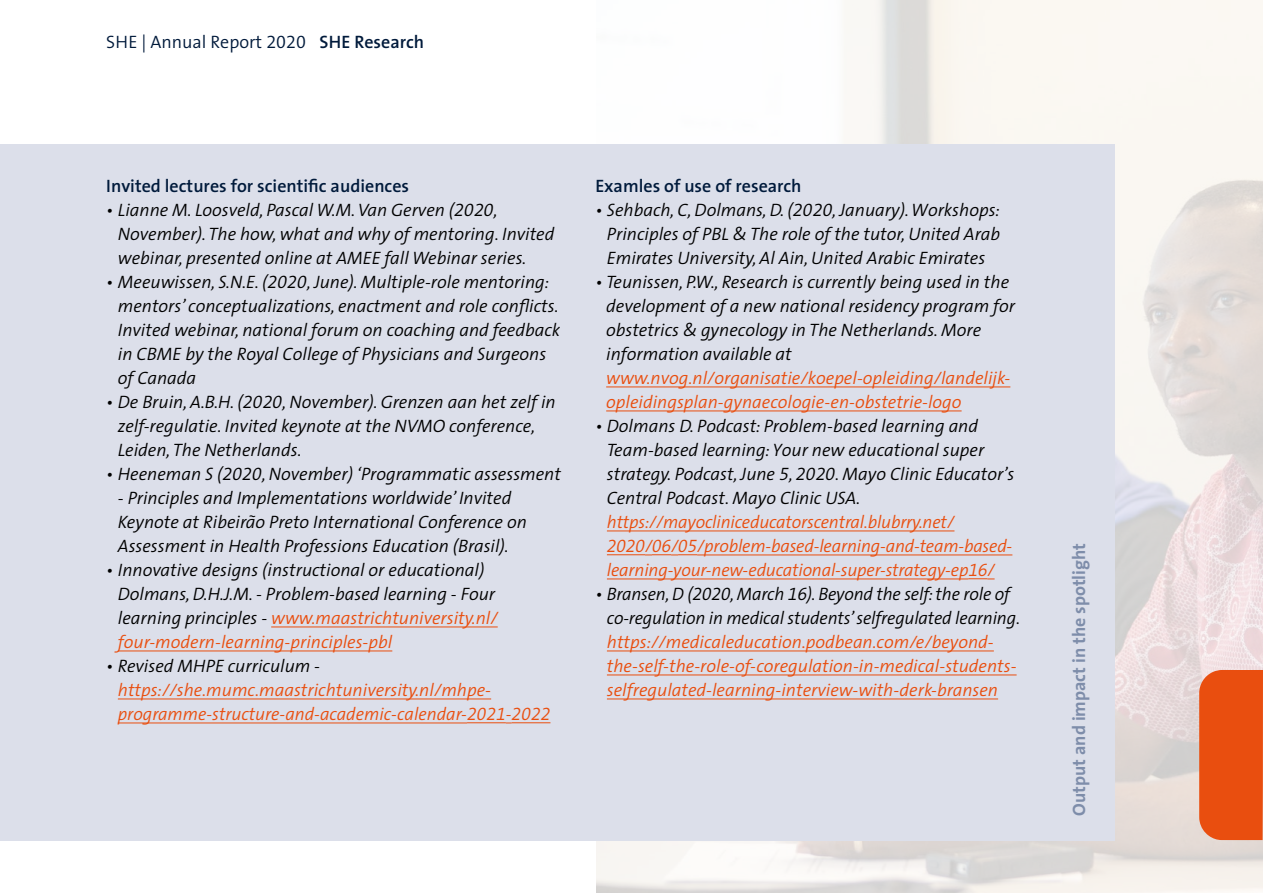
<style>
.page{position:relative;width:1263px;height:893px;background:#fff}
.page>*{position:absolute;margin:0;border:0;box-sizing:border-box;transform-origin:0 0}
.t1{font:italic 300 18px/24px "The Sans";color:#000}
.t2{font:italic 300 18px/24px "The Sans";color:#e94e0f}
.t3{font:600 18px "The Sans";color:#001a3b}
.t4{font:300 18px "The Sans";color:#001a3b}
.t5{font:700 18px "The Sans";color:#7e8daa}
.s1{font-family:"The Sans Semi Light Expert";font-weight:400}
.s2{font-weight:600}
.s3{font-family:"The Sans Semi Light Italic Exp";font-weight:400;font-style:normal}
.s4{color:#e94e0f}
</style>
<div class="page">
<img style="left:596px;top:0;width:667px;height:893px">
<div style="left:0;top:144px;width:1114px;height:696px;background:#dcdfea"></div>
<hr style="left:271px;top:627px;width:227px;height:1px;background:#e94e0f">
<hr style="left:118px;top:651px;width:274px;height:1px;background:#e94e0f">
<hr style="left:118px;top:699px;width:373px;height:1px;background:#e94e0f">
<hr style="left:118px;top:723px;width:349px;height:1px;background:#e94e0f">
<hr style="left:467px;top:722px;width:39px;height:1px;background:#e94e0f">
<hr style="left:512px;top:722px;width:38px;height:1px;background:#e94e0f">
<hr style="left:606px;top:387px;width:404px;height:1px;background:#e94e0f">
<hr style="left:606px;top:411px;width:355px;height:1px;background:#e94e0f">
<hr style="left:607px;top:531px;width:347px;height:1px;background:#e94e0f">
<hr style="left:607px;top:554px;width:38px;height:1px;background:#e94e0f">
<svg style="left:645px;top:554px;width:52px;height:2px"></svg>
<hr style="left:697px;top:555px;width:315px;height:1px;background:#e94e0f">
<hr style="left:607px;top:579px;width:361px;height:1px;background:#e94e0f">
<svg style="left:968px;top:578px;width:26px;height:2px"></svg>
<hr style="left:607px;top:651px;width:387px;height:1px;background:#e94e0f">
<hr style="left:607px;top:675px;width:410px;height:1px;background:#e94e0f">
<hr style="left:607px;top:699px;width:391px;height:1px;background:#e94e0f">
<div style="left:1199px;top:670px;width:64px;height:170px;background:#e94e0f"></div>
<p class="t4" style="left:106px;top:27px;width:319px">SHE | Annual Report <span class="s1">2020</span> <span class="s2">SHE Research</span></p>
<p class="t3" style="left:106px;top:171px;width:304px">Invited lectures for scientific audiences</p>
<p class="t1" style="left:118px;top:197px;width:438px;text-indent:-12px">• Lianne M. Loosveld, Pascal W.M. Van Gerven (<span class="s3">2020</span>,<br>November). The how, what and why of mentoring. Invited webinar, presented online at AMEE fall Webinar series.</p>
<p class="t1" style="left:118px;top:269px;width:444px;text-indent:-12px">• Meeuwissen, S.N.E. (<span class="s3">2020</span>, June). Multiple-role mentoring: mentors’ conceptualizations, enactment and role conflicts.<br>Invited webinar, national forum on coaching and feedback in CBME by the Royal College of Physicians and Surgeons of Canada</p>
<p class="t1" style="left:118px;top:389px;width:439px;text-indent:-12px">• De Bruin, A.B.H. (<span class="s3">2020</span>, November). Grenzen aan het zelf in zelf-regulatie. Invited keynote at the NVMO conference,<br>Leiden, The Netherlands.</p>
<p class="t1" style="left:106px;top:461px;width:456px">• Heeneman S (<span class="s3">2020</span>, November) ‘Programmatic assessment</p>
<p class="t1" style="left:118px;top:485px;width:410px">- Principles and Implementations worldwide’ Invited<br>Keynote at Ribeirão Preto International Conference on<br>Assessment in Health Professions Education (Brasil).</p>
<p class="t1" style="left:118px;top:557px;width:381px;text-indent:-12px">• Innovative designs (instructional or educational)<br>Dolmans, D.H.J.M. - Problem-based learning - Four learning principles - <span class="s4">www.maastrichtuniversity.nl/ four-modern-learning-principles-pbl</span></p>
<p class="t1" style="left:106px;top:653px;width:215px">• Revised MHPE curriculum -</p>
<p class="t2" style="left:118px;top:677px;width:434px">https://she.mumc.maastrichtuniversity.nl/mhpe&shy;programme-structure-and-academic-calendar-<span class="s3">2021</span>-<span class="s3">2022</span></p>
<p class="t3" style="left:595px;top:171px;width:208px">Examles of use of research</p>
<p class="t1" style="left:607px;top:197px;width:395px;text-align:justify;text-indent:-12px">• Sehbach, C, Dolmans, D. (<span class="s3">2020</span>, January). Workshops:<br>Principles of PBL &amp; The role of the tutor, United Arab Emirates University, Al Ain, United Arabic Emirates</p>
<p class="t1" style="left:606px;top:269px;width:410px;text-indent:-11px">• Teunissen, P.W., Research is currently being used in the development of a new national residency program for obstetrics &amp; gynecology in The Netherlands. More information available at</p>
<p class="t2" style="left:606px;top:365px;width:406px">www.nvog.nl/organisatie/koepel-opleiding/landelijk&shy;opleidingsplan-gynaecologie-en-obstetrie-logo</p>
<p class="t1" style="left:607px;top:413px;width:409px;text-indent:-12px">• Dolmans D. Podcast: Problem-based learning and Team-based learning: Your new educational super strategy. Podcast, June <span class="s3">5</span>, <span class="s3">2020</span>. Mayo Clinic Educator’s Central Podcast. Mayo Clinic USA.</p>
<p class="t2" style="left:607px;top:509px;width:407px">https://mayocliniceducatorscentral.blubrry.net/<br><span class="s3">2020</span>/<span class="s3">06</span>/<span class="s3">05</span>/problem-based-learning-and-team-based&shy;learning-your-new-educational-super-strategy-ep<span class="s3">16</span>/</p>
<p class="t1" style="left:607px;top:581px;width:415px;text-indent:-12px">• Bransen, D (<span class="s3">2020</span>, March <span class="s3">16</span>). Beyond the self: the role of co-regulation in medical students’ selfregulated learning.</p>
<p class="t2" style="left:607px;top:629px;width:411px">https://medicaleducation.podbean.com/e/beyond&shy;the-self-the-role-of-coregulation-in-medical-students&shy;selfregulated-learning-interview-with-derk-bransen</p>
<p class="t5" style="left:1064px;top:816px;width:275px;rotate:-90deg">Output and impact in the spotlight</p>
</div>
